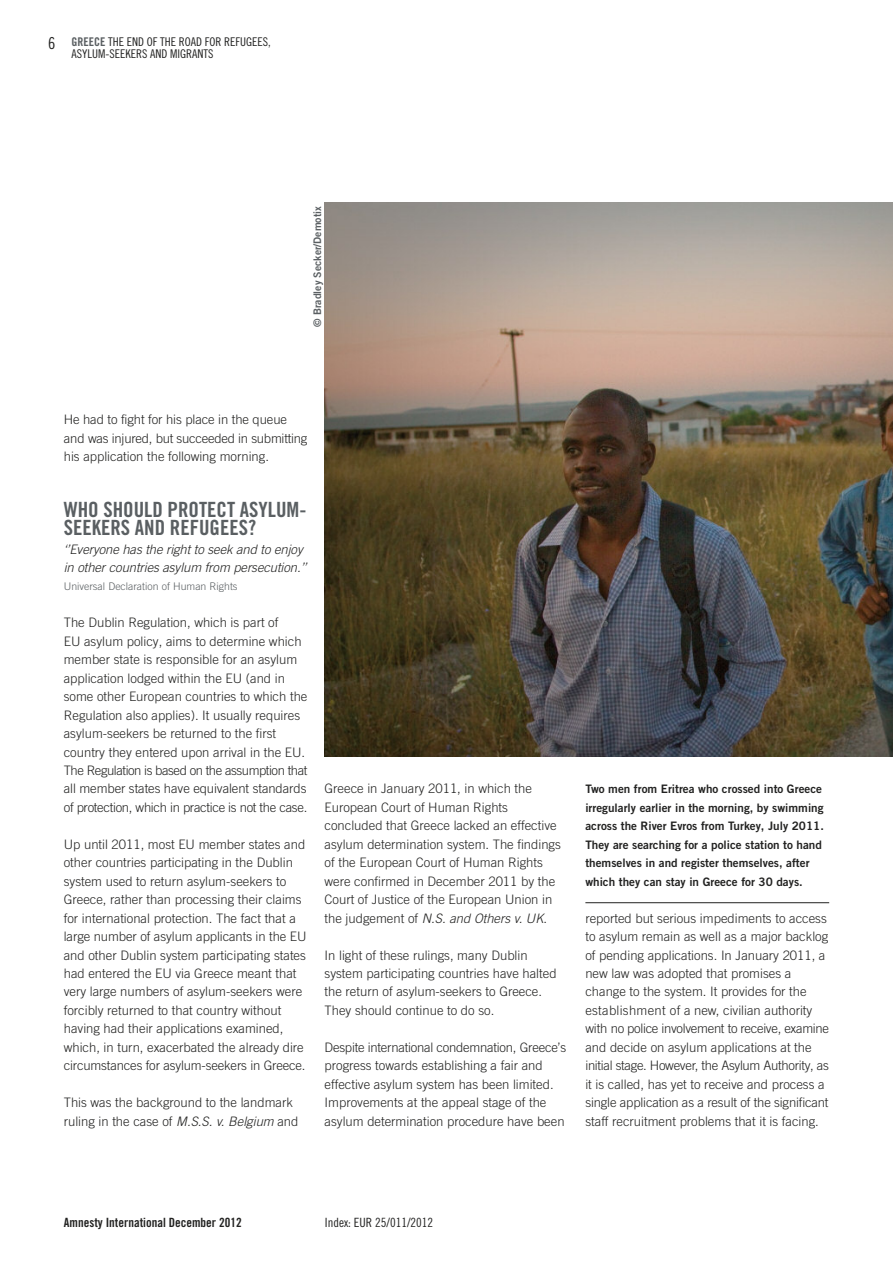
<style>
.page{position:relative;width:893px;height:1263px;background:#fff}
.page>*{position:absolute;margin:0;border:0;box-sizing:border-box;transform-origin:0 0}
.t1{font:21px/18.5px "Amnesty Trade Gothic Bd Cn 20";color:#5a5f62}
.t2{font:16.5px "Amnesty Trade Gothic Cn 18";color:#222221}
.t3{font:300 13.05px/18.5px "Amnesty Trade Gothic";color:#222221}
.t4{font:italic 300 13.05px/18.5px "Amnesty Trade Gothic";letter-spacing:-.005em;color:#222221}
.t5{font:12.75px "Amnesty Trade Gothic Bd Cn 20";color:#222221}
.t6{font:12.75px "Amnesty Trade Gothic Cn 18";color:#222221}
.t7{font:12px/12px "Amnesty Trade Gothic Cn 18";color:#222221}
.t8{font:11.7px/18.5px "Amnesty Trade Gothic Bd 2";color:#222221}
.t9{font:300 10.5px "Amnesty Trade Gothic";color:#5a5f62}
.t10{font:10.5px "Amnesty Trade Gothic Bd 2";color:#5a5f62}
.s1{font-family:"Amnesty Trade Gothic Bd Cn 20";color:#5a5f62}
.s2{font-style:italic}
</style>
<div class="page">
<img style="left:325px;top:203px;width:568px;height:554px">
<hr style="left:585px;top:902px;width:244px;height:1px;background:#222221">
<p class="t2" style="left:48px;top:33px;width:9px">6</p>
<p class="t7" style="left:71px;top:35px;width:201px"><span class="s1">GREECE</span> THE END OF THE ROAD FOR REFUGEES,<br>ASYLUM-SEEKERS AND MIGRANTS</p>
<p class="t10" style="left:311px;top:327px;width:122px;rotate:-90deg">© Bradley Secker/Demotix</p>
<p class="t3" style="left:64px;top:410px;width:245px">He had to fight for his place in the queue and was injured, but succeeded in submitting his application the following morning.</p>
<h1 class="t1" style="left:64px;top:500px;width:244px">WHO SHOULD PROTECT ASYLUM-<br>SEEKERS AND REFUGEES?</h1>
<p class="t4" style="left:64px;top:539px;width:244px">‘’Everyone has the right to seek and to enjoy in other countries asylum from persecution.’’</p>
<p class="t9" style="left:64px;top:580px;width:175px">Universal Declaration of Human Rights</p>
<p class="t3" style="left:64px;top:613px;width:245px">The Dublin Regulation, which is part of<br>EU asylum policy, aims to determine which member state is responsible for an asylum application lodged within the EU (and in some other European countries to which the Regulation also applies). It usually requires asylum-seekers be returned to the first country they entered upon arrival in the EU.<br>The Regulation is based on the assumption that all member states have equivalent standards of protection, which in practice is not the case.</p>
<p class="t3" style="left:64px;top:835px;width:244px">Up until 2011, most EU member states and other countries participating in the Dublin system used to return asylum-seekers to Greece, rather than processing their claims for international protection. The fact that a large number of asylum applicants in the EU and other Dublin system participating states had entered the EU via Greece meant that very large numbers of asylum-seekers were forcibly returned to that country without having had their applications examined, which, in turn, exacerbated the already dire circumstances for asylum-seekers in Greece.</p>
<p class="t3" style="left:64px;top:1093px;width:236px">This was the background to the landmark ruling in the case of <span class="s2">M.S.S. v. Belgium</span> and</p>
<p class="t3" style="left:325px;top:779px;width:238px">Greece in January 2011, in which the European Court of Human Rights concluded that Greece lacked an effective asylum determination system. The findings of the European Court of Human Rights were confirmed in December 2011 by the Court of Justice of the European Union in the judgement of <span class="s2">N.S. and Others v. UK</span>.</p>
<p class="t3" style="left:325px;top:945px;width:234px">In light of these rulings, many Dublin system participating countries have halted the return of asylum-seekers to Greece.<br>They should continue to do so.</p>
<p class="t3" style="left:325px;top:1038px;width:243px">Despite international condemnation, Greece’s progress towards establishing a fair and effective asylum system has been limited.<br>Improvements at the appeal stage of the asylum determination procedure have been</p>
<p class="t8" style="left:585px;top:780px;width:240px">Two men from Eritrea who crossed into Greece irregularly earlier in the morning, by swimming across the River Evros from Turkey, July 2011.<br>They are searching for a police station to hand themselves in and register themselves, after which they can stay in Greece for 30 days.</p>
<p class="t3" style="left:585px;top:908px;width:245px">reported but serious impediments to access to asylum remain as well as a major backlog of pending applications. In January 2011, a new law was adopted that promises a change to the system. It provides for the establishment of a new, civilian authority with no police involvement to receive, examine and decide on asylum applications at the initial stage. However, the Asylum Authority, as it is called, has yet to receive and process a single application as a result of the significant staff recruitment problems that it is facing.</p>
<p class="t5" style="left:64px;top:1215px;width:179px">Amnesty International December 2012</p>
<p class="t6" style="left:325px;top:1215px;width:110px">Index: EUR 25/011/2012</p>
</div>
